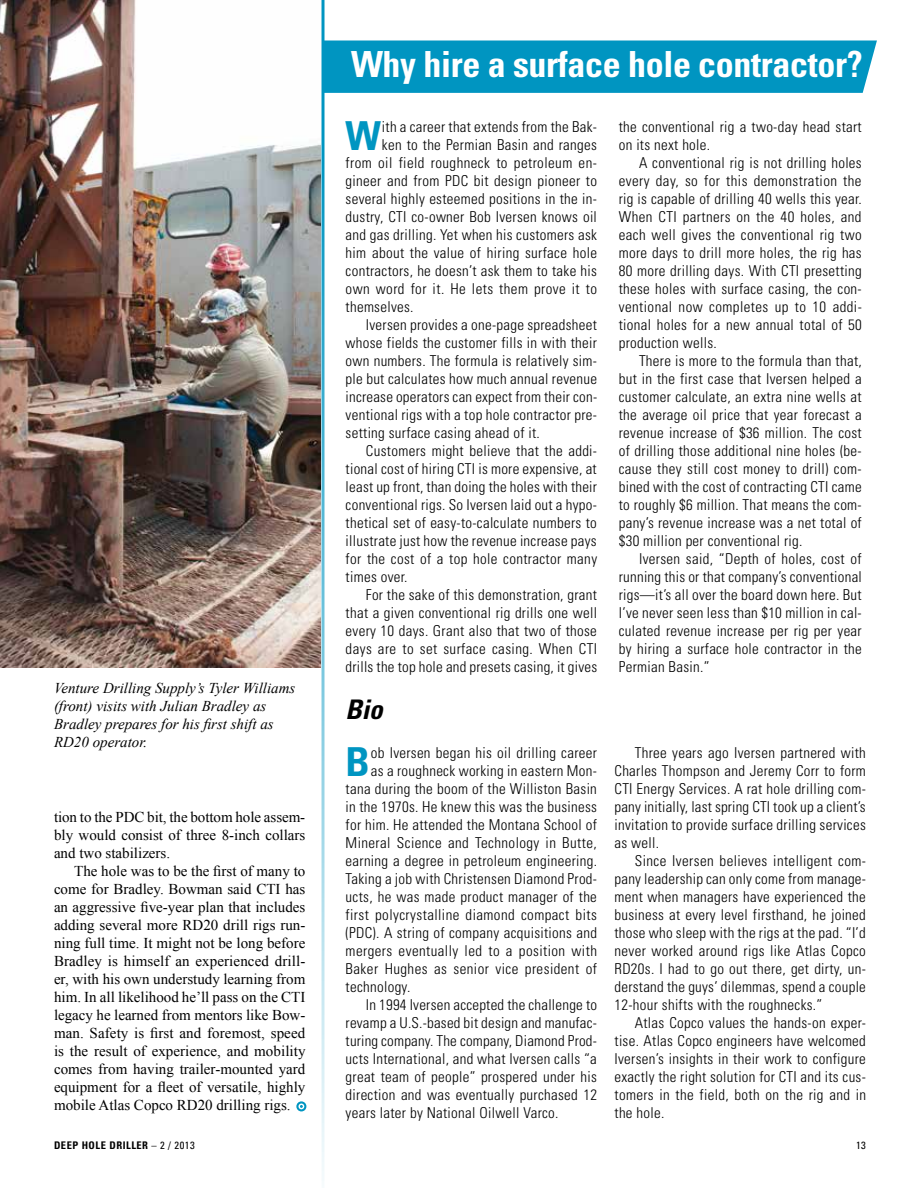
<style>
.page{position:relative;width:918px;height:1188px;background:#fff}
.page>*{position:absolute;margin:0;border:0;box-sizing:border-box;transform-origin:0 0}
.t1{font:700 condensed 39.9px "Univers LT Std";color:#0095c1}
.t2{font:700 condensed 36px "Univers LT Std";letter-spacing:-.01em;color:#fff}
.t3{font:italic 700 condensed 27px "Univers LT Std";color:#000}
.t4{font:300 condensed 15px/18px "Univers LT Std";letter-spacing:.02em;color:#000;text-align:justify}
.t5{font:15px/18px "Times New Roman";color:#000;text-align:justify}
.t6{font:italic 15px/18px "Times New Roman";color:#000}
.t7{font:700 condensed 10.5px "Univers LT Std";letter-spacing:.05em;color:#000}
.t8{font:condensed 10.5px "Univers LT Std";color:#000}
.s1{font-weight:400}
</style>
<div class="page">
<div style="left:325px;top:40px;width:552px;height:53px;background:#0095c1"></div>
<img style="left:0;top:0;width:321px;height:667px">
<div style="left:296px;top:1101px;width:10px;height:10px;border:2px solid #0095c1;border-radius:50%"></div>
<hr style="left:322px;top:0;width:3px;height:1188px;background:#0095c1">
<p class="t6" style="left:54px;top:679px;width:243px">Venture Drilling Supply’s Tyler Williams (front) visits with Julian Bradley as Bradley prepares for his first shift as RD20 operator.</p>
<p class="t5" style="left:54px;top:808px;width:253px">tion to the PDC bit, the bottom hole assem&shy;bly would consist of three 8-inch collars and two stabilizers.</p>
<p class="t5" style="left:54px;top:862px;width:253px;text-indent:20px">The hole was to be the first of many to come for Bradley. Bowman said CTI has an aggressive five-year plan that includes adding several more RD20 drill rigs run&shy;ning full time. It might not be long before Bradley is himself an experienced drill&shy;er, with his own understudy learning from him. In all likelihood he’ll pass on the CTI legacy he learned from mentors like Bow&shy;man. Safety is first and foremost, speed is the result of experience, and mobility comes from having trailer-mounted yard equipment for a fleet of versatile, highly mobile Atlas Copco RD20 drilling rigs.</p>
<h2 class="t2" style="left:351px;top:43px;width:513px">Why hire a surface hole contractor?</h2>
<h1 class="t1" style="left:346px;top:111px;width:37px">W</h1>
<p class="t4" style="left:382px;top:118px;width:217px">ith a career that extends from the Bak-</p>
<p class="t4" style="left:619px;top:118px;width:244px">the conventional rig a two-day head start on its next hole.</p>
<p class="t4" style="left:619px;top:154px;width:245px;text-indent:20px">A conventional rig is not drilling holes every day, so for this demonstration the rig is capable of drilling 40 wells this year.<br>When CTI partners on the 40 holes, and each well gives the conventional rig two more days to drill more holes, the rig has 80 more drilling days. With CTI presetting these holes with surface casing, the con&shy;ventional now completes up to 10 addi&shy;tional holes for a new annual total of 50 production wells.</p>
<p class="t4" style="left:619px;top:352px;width:245px;text-indent:20px">There is more to the formula than that, but in the first case that Iversen helped a customer calculate, an extra nine wells at the average oil price that year forecast a revenue increase of $36 million. The cost of drilling those additional nine holes (be&shy;cause they still cost money to drill) com&shy;bined with the cost of contracting CTI came to roughly $6 million. That means the com&shy;pany’s revenue increase was a net total of $30 million per conventional rig.</p>
<p class="t4" style="left:619px;top:550px;width:245px;text-indent:20px">Iversen said, “Depth of holes, cost of running this or that company’s conventional rigs—it’s all over the board down here. But I’ve never seen less than $10 million in cal&shy;culated revenue increase per rig per year by hiring a surface hole contractor in the Permian Basin.”</p>
<p class="t4" style="left:382px;top:136px;width:217px">ken to the Permian Basin and ranges</p>
<p class="t4" style="left:346px;top:154px;width:253px">from oil field roughneck to petroleum en-</p>
<p class="t4" style="left:346px;top:172px;width:253px">gineer and from PDC bit design pioneer to</p>
<p class="t4" style="left:346px;top:190px;width:253px">several highly esteemed positions in the in-</p>
<p class="t4" style="left:346px;top:208px;width:253px">dustry, CTI co-owner Bob Iversen knows oil</p>
<p class="t4" style="left:346px;top:226px;width:253px">and gas drilling. Yet when his customers ask</p>
<p class="t4" style="left:346px;top:244px;width:253px">him about the value of hiring surface hole</p>
<p class="t4" style="left:346px;top:262px;width:253px">contractors, he doesn’t ask them to take his</p>
<p class="t4" style="left:346px;top:280px;width:253px">own word for it. He lets them prove it to</p>
<p class="t4" style="left:346px;top:298px;width:69px">themselves.</p>
<p class="t4" style="left:366px;top:316px;width:233px">Iversen provides a one-page spreadsheet</p>
<p class="t4" style="left:346px;top:334px;width:253px">whose fields the customer fills in with their</p>
<p class="t4" style="left:346px;top:352px;width:253px">own numbers. The formula is relatively sim-</p>
<p class="t4" style="left:346px;top:370px;width:253px">ple but calculates how much annual revenue</p>
<p class="t4" style="left:346px;top:388px;width:253px">increase operators can expect from their con-</p>
<p class="t4" style="left:346px;top:406px;width:253px">ventional rigs with a top hole contractor pre-</p>
<p class="t4" style="left:346px;top:424px;width:196px">setting surface casing ahead of it.</p>
<p class="t4" style="left:366px;top:442px;width:233px">Customers might believe that the addi-</p>
<p class="t4" style="left:346px;top:460px;width:253px">tional cost of hiring CTI is more expensive, at</p>
<p class="t4" style="left:346px;top:478px;width:253px">least up front, than doing the holes with their</p>
<p class="t4" style="left:346px;top:496px;width:253px">conventional rigs. So Iversen laid out a hypo-</p>
<p class="t4" style="left:346px;top:514px;width:253px">thetical set of easy-to-calculate numbers to</p>
<p class="t4" style="left:346px;top:532px;width:253px">illustrate just how the revenue increase pays</p>
<p class="t4" style="left:346px;top:550px;width:253px">for the cost of a top hole contractor many</p>
<p class="t4" style="left:346px;top:568px;width:63px">times over.</p>
<p class="t4" style="left:366px;top:586px;width:233px">For the sake of this demonstration, grant</p>
<p class="t4" style="left:346px;top:604px;width:253px">that a given conventional rig drills one well</p>
<p class="t4" style="left:346px;top:622px;width:253px">every 10 days. Grant also that two of those</p>
<p class="t4" style="left:346px;top:640px;width:253px">days are to set surface casing. When CTI</p>
<p class="t4" style="left:346px;top:658px;width:253px">drills the top hole and presets casing, it gives</p>
<h3 class="t3" style="left:346px;top:693px;width:38px">Bio</h3>
<h1 class="t1" style="left:346px;top:737px;width:26px">B</h1>
<p class="t4" style="left:371px;top:744px;width:228px">ob Iversen began his oil drilling career</p>
<p class="t4" style="left:615px;top:744px;width:253px;text-indent:20px">Three years ago Iversen partnered with Charles Thompson and Jeremy Corr to form CTI Energy Services. A rat hole drilling com&shy;pany initially, last spring CTI took up a client’s invitation to provide surface drilling services as well.</p>
<p class="t4" style="left:615px;top:852px;width:253px;text-indent:20px">Since Iversen believes intelligent com&shy;pany leadership can only come from manage&shy;ment when managers have experienced the business at every level firsthand, he joined those who sleep with the rigs at the pad. “I’d never worked around rigs like Atlas Copco RD20s. I had to go out there, get dirty, un&shy;derstand the guys’ dilemmas, spend a couple 12-hour shifts with the roughnecks.”</p>
<p class="t4" style="left:615px;top:1014px;width:253px;text-indent:20px">Atlas Copco values the hands-on exper&shy;tise. Atlas Copco engineers have welcomed Iversen’s insights in their work to configure exactly the right solution for CTI and its cus&shy;tomers in the field, both on the rig and in the hole.</p>
<p class="t4" style="left:371px;top:762px;width:228px">as a roughneck working in eastern Mon-</p>
<p class="t4" style="left:346px;top:780px;width:253px">tana during the boom of the Williston Basin</p>
<p class="t4" style="left:346px;top:798px;width:253px">in the 1970s. He knew this was the business</p>
<p class="t4" style="left:346px;top:816px;width:253px">for him. He attended the Montana School of</p>
<p class="t4" style="left:346px;top:834px;width:253px">Mineral Science and Technology in Butte,</p>
<p class="t4" style="left:346px;top:852px;width:253px">earning a degree in petroleum engineering.</p>
<p class="t4" style="left:346px;top:870px;width:253px">Taking a job with Christensen Diamond Prod-</p>
<p class="t4" style="left:346px;top:888px;width:253px">ucts, he was made product manager of the</p>
<p class="t4" style="left:346px;top:906px;width:253px">first polycrystalline diamond compact bits</p>
<p class="t4" style="left:346px;top:924px;width:253px">(PDC). A string of company acquisitions and</p>
<p class="t4" style="left:346px;top:942px;width:253px">mergers eventually led to a position with</p>
<p class="t4" style="left:346px;top:960px;width:253px">Baker Hughes as senior vice president of</p>
<p class="t4" style="left:346px;top:978px;width:66px">technology.</p>
<p class="t4" style="left:366px;top:996px;width:233px">In 1994 Iversen accepted the challenge to</p>
<p class="t4" style="left:346px;top:1014px;width:253px">revamp a U.S.-based bit design and manufac-</p>
<p class="t4" style="left:346px;top:1032px;width:253px">turing company. The company, Diamond Prod-</p>
<p class="t4" style="left:346px;top:1050px;width:253px">ucts International, and what Iversen calls “a</p>
<p class="t4" style="left:346px;top:1068px;width:253px">great team of people” prospered under his</p>
<p class="t4" style="left:346px;top:1086px;width:253px">direction and was eventually purchased 12</p>
<p class="t4" style="left:346px;top:1104px;width:214px">years later by National Oilwell Varco.</p>
<p class="t7" style="left:54px;top:1138px;width:142px">deep hole driller <span class="s1">– 2 / 2013</span></p>
<p class="t8" style="left:856px;top:1138px;width:11px">13</p>
</div>
